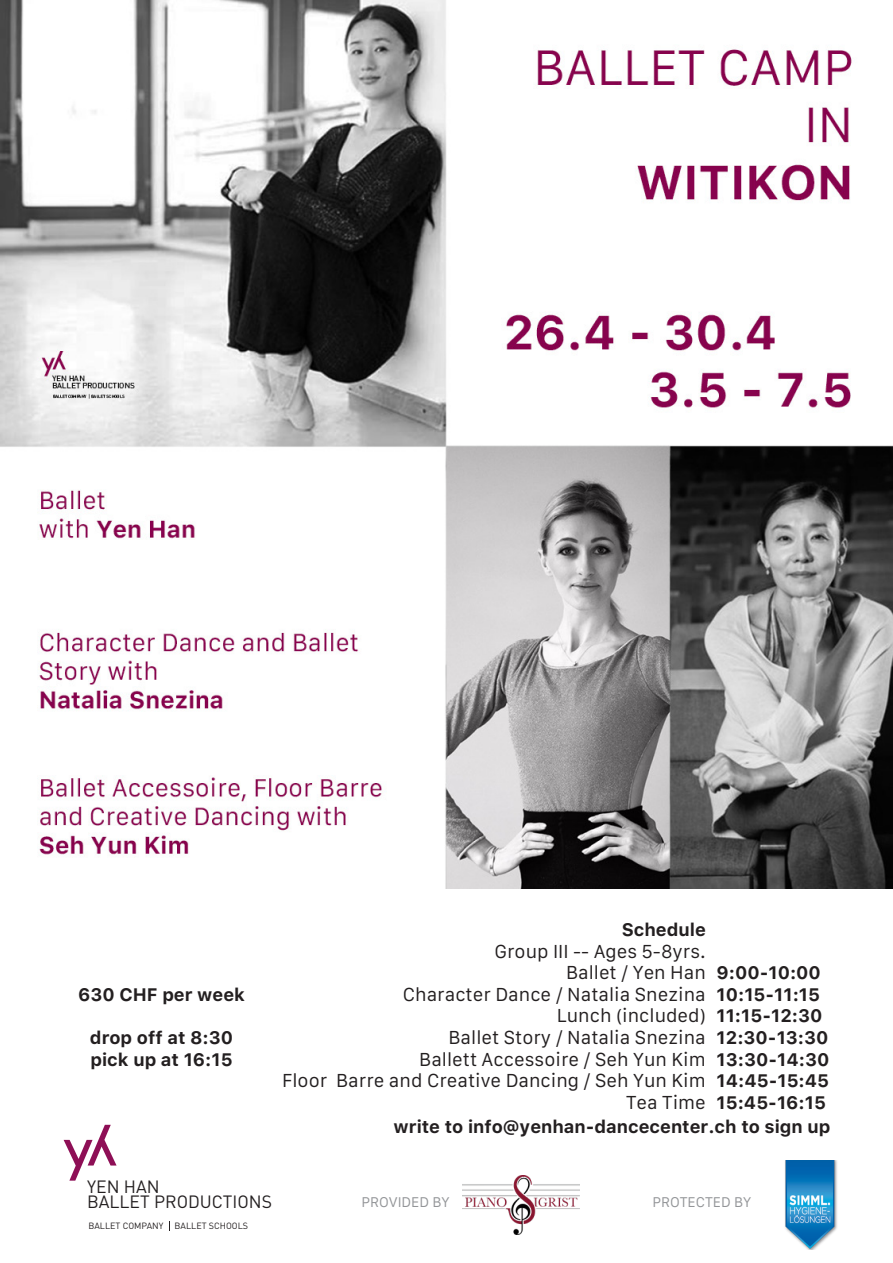
<style>
.page{position:relative;width:893px;height:1263px;background:#fff}
.page>*{position:absolute;margin:0;border:0;box-sizing:border-box;transform-origin:0 0}
.t1{font:18px "Galvji";color:#231f20}
.t2{font:700 18px "Galvji";color:#231f20}
.t3{font:17.55px/15px "DINOT";color:#231f20}
.t4{font:13.5px "Galvji";color:#939598}
.t5{font:9px "DINOT";color:#231f20}
</style>
<div class="page">
<img style="left:0;top:0;width:893px;height:889px">
<svg style="left:64px;top:1125px;width:53px;height:55px"></svg>
<img style="left:462px;top:1176px;width:117px;height:58px">
<img style="left:785px;top:1161px;width:52px;height:88px">
<p class="t2" style="left:78px;top:984px;width:168px">630 CHF per week</p>
<p class="t2" style="left:90px;top:1027px;width:145px">drop off at 8:30</p>
<p class="t2" style="left:91px;top:1049px;width:144px">pick up at 16:15</p>
<p class="t2" style="left:622px;top:919px;width:86px">Schedule</p>
<p class="t1" style="left:494px;top:941px;width:213px">Group III -- Ages 5-8yrs.</p>
<p class="t1" style="left:566px;top:962px;width:141px">Ballet / Yen Han</p>
<p class="t1" style="left:403px;top:984px;width:305px">Character Dance / Natalia Snezina</p>
<p class="t1" style="left:557px;top:1005px;width:151px">Lunch (included)</p>
<p class="t1" style="left:448px;top:1027px;width:259px">Ballet Story / Natalia Snezina</p>
<p class="t1" style="left:419px;top:1049px;width:288px">Ballett Accessoire / Seh Yun Kim</p>
<p class="t1" style="left:282px;top:1070px;width:425px">Floor Barre and Creative Dancing / Seh Yun Kim</p>
<p class="t1" style="left:626px;top:1092px;width:81px">Tea Time</p>
<p class="t2" style="left:716px;top:962px;width:106px">9:00-10:00</p>
<p class="t2" style="left:716px;top:984px;width:105px">10:15-11:15</p>
<p class="t2" style="left:716px;top:1005px;width:108px">11:15-12:30</p>
<p class="t2" style="left:716px;top:1027px;width:114px">12:30-13:30</p>
<p class="t2" style="left:716px;top:1048px;width:114px">13:30-14:30</p>
<p class="t2" style="left:716px;top:1070px;width:114px">14:45-15:45</p>
<p class="t2" style="left:716px;top:1092px;width:111px">15:45-16:15</p>
<p class="t2" style="left:394px;top:1116px;width:438px">write to info@yenhan-dancecenter.ch to sign up</p>
<p class="t3" style="left:87px;top:1178px;width:186px">YEN HAN<br>BALLET PRODUCTIONS</p>
<p class="t5" style="left:89px;top:1220px;width:161px">BALLET COMPANY BALLET SCHOOLS</p>
<p class="t4" style="left:361px;top:1195px;width:90px">PROVIDED BY</p>
<p class="t4" style="left:652px;top:1194px;width:100px">PROTECTED BY</p>
</div>
